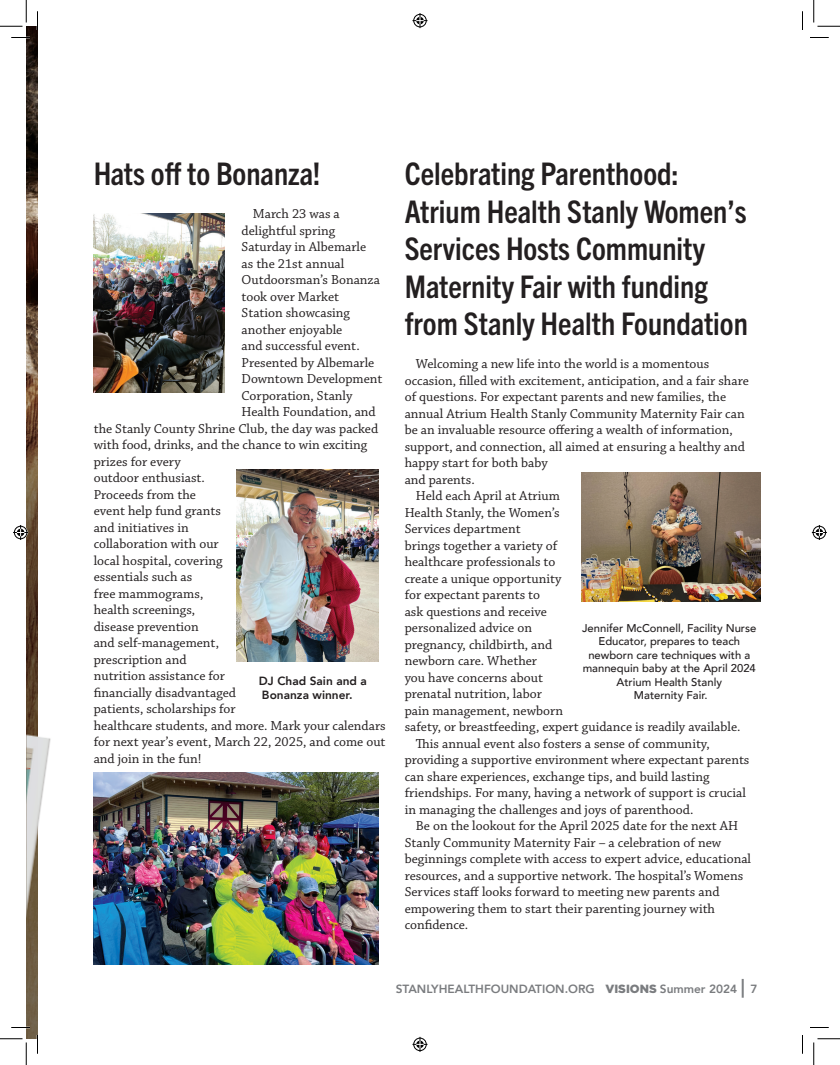
<style>
.page{position:relative;width:840px;height:1065px;background:#fff}
.page>*{position:absolute;margin:0;border:0;box-sizing:border-box;transform-origin:0 0}
.t1{font:700 condensed 31.25px/37.5px "Trade Gothic Next LT Pro";color:#231f20}
.t2{font:13.75px "Chaparral Pro";color:#231f20}
.t3{font:800 11.88px "Avenir";color:#7a7c7f}
.t4{font:800 11.88px/14.2px "Avenir";color:#231f20}
.t5{font:500 11.25px/13.5px "Avenir";color:#231f20;text-align:center}
.s1{font-family:"Gotham";font-weight:900}
.s2{font-size:18.75px}
</style>
<div class="page">
<img style="left:26px;top:26px;width:12px;height:1013px">
<img style="left:94px;top:213px;width:131px;height:180px">
<img style="left:236px;top:470px;width:142px;height:191px">
<img style="left:26px;top:730px;width:25px;height:210px">
<img style="left:581px;top:472px;width:179px;height:130px">
<img style="left:94px;top:773px;width:284px;height:192px">
<svg style="left:11px;top:37px;width:19px;height:1px"></svg>
<svg style="left:810px;top:37px;width:19px;height:1px"></svg>
<svg style="left:11px;top:1027px;width:19px;height:1px"></svg>
<svg style="left:810px;top:1027px;width:19px;height:1px"></svg>
<svg style="left:37px;top:11px;width:1px;height:19px"></svg>
<svg style="left:37px;top:1035px;width:1px;height:19px"></svg>
<svg style="left:802px;top:11px;width:1px;height:19px"></svg>
<svg style="left:802px;top:1035px;width:1px;height:19px"></svg>
<svg style="left:0;top:0;width:27px;height:27px"></svg>
<svg style="left:0;top:1039px;width:27px;height:26px"></svg>
<svg style="left:814px;top:0;width:26px;height:27px"></svg>
<svg style="left:814px;top:1039px;width:26px;height:26px"></svg>
<svg style="left:412px;top:13px;width:16px;height:15px"></svg>
<svg style="left:412px;top:1037px;width:16px;height:15px"></svg>
<svg style="left:13px;top:525px;width:15px;height:15px"></svg>
<svg style="left:812px;top:525px;width:15px;height:15px"></svg>
<h1 class="t1" style="left:94px;top:153px;width:228px">Hats off to Bonanza!</h1>
<p class="t2" style="left:253px;top:206px;width:88px">March 23 was a</p>
<p class="t2" style="left:242px;top:223px;width:95px">delightful spring</p>
<p class="t2" style="left:242px;top:239px;width:126px">Saturday in Albemarle</p>
<p class="t2" style="left:242px;top:256px;width:104px">as the 21st annual</p>
<p class="t2" style="left:242px;top:272px;width:140px">Outdoorsman’s Bonanza</p>
<p class="t2" style="left:242px;top:289px;width:99px">took over Market</p>
<p class="t2" style="left:242px;top:305px;width:110px">Station showcasing</p>
<p class="t2" style="left:242px;top:322px;width:102px">another enjoyable</p>
<p class="t2" style="left:242px;top:338px;width:120px">and successful event.</p>
<p class="t2" style="left:242px;top:355px;width:134px">Presented by Albemarle</p>
<p class="t2" style="left:242px;top:371px;width:142px">Downtown Development</p>
<p class="t2" style="left:242px;top:388px;width:112px">Corporation, Stanly</p>
<p class="t2" style="left:242px;top:404px;width:136px">Health Foundation, and</p>
<p class="t2" style="left:94px;top:421px;width:286px">the Stanly County Shrine Club, the day was packed</p>
<p class="t2" style="left:94px;top:437px;width:275px">with food, drinks, and the chance to win exciting</p>
<p class="t2" style="left:94px;top:454px;width:89px">prizes for every</p>
<p class="t2" style="left:94px;top:470px;width:113px">outdoor enthusiast.</p>
<p class="t2" style="left:94px;top:487px;width:104px">Proceeds from the</p>
<p class="t2" style="left:94px;top:503px;width:129px">event help fund grants</p>
<p class="t2" style="left:94px;top:520px;width:96px">and initiatives in</p>
<p class="t2" style="left:94px;top:536px;width:127px">collaboration with our</p>
<p class="t2" style="left:94px;top:553px;width:130px">local hospital, covering</p>
<p class="t2" style="left:94px;top:569px;width:100px">essentials such as</p>
<p class="t2" style="left:94px;top:586px;width:111px">free mammograms,</p>
<p class="t2" style="left:94px;top:602px;width:103px">health screenings,</p>
<p class="t2" style="left:94px;top:619px;width:107px">disease prevention</p>
<p class="t2" style="left:94px;top:635px;width:127px">and self-management,</p>
<p class="t2" style="left:94px;top:652px;width:94px">prescription and</p>
<p class="t2" style="left:94px;top:668px;width:133px">nutrition assistance for</p>
<p class="t2" style="left:94px;top:685px;width:144px">financially disadvantaged</p>
<p class="t2" style="left:94px;top:701px;width:143px">patients, scholarships for</p>
<p class="t2" style="left:94px;top:718px;width:294px">healthcare students, and more. Mark your calendars</p>
<p class="t2" style="left:94px;top:734px;width:293px">for next year’s event, March 22, 2025, and come out</p>
<p class="t2" style="left:94px;top:751px;width:109px">and join in the fun!</p>
<p class="t4" style="left:259px;top:673px;width:109px">DJ Chad Sain and a<br>Bonanza winner.</p>
<h1 class="t1" style="left:405px;top:153px;width:345px">Celebrating Parenthood:<br>Atrium Health Stanly Women’s<br>Services Hosts Community<br>Maternity Fair with funding from Stanly Health Foundation</h1>
<p class="t2" style="left:416px;top:356px;width:295px">Welcoming a new life into the world is a momentous</p>
<p class="t2" style="left:405px;top:373px;width:346px">occasion, filled with excitement, anticipation, and a fair share</p>
<p class="t2" style="left:405px;top:389px;width:323px">of questions. For expectant parents and new families, the</p>
<p class="t2" style="left:405px;top:406px;width:342px">annual Atrium Health Stanly Community Maternity Fair can</p>
<p class="t2" style="left:405px;top:422px;width:330px">be an invaluable resource offering a wealth of information,</p>
<p class="t2" style="left:405px;top:439px;width:342px">support, and connection, all aimed at ensuring a healthy and</p>
<p class="t2" style="left:405px;top:455px;width:145px">happy start for both baby</p>
<p class="t2" style="left:405px;top:472px;width:72px">and parents.</p>
<p class="t2" style="left:416px;top:488px;width:146px">Held each April at Atrium</p>
<p class="t2" style="left:405px;top:505px;width:156px">Health Stanly, the Women’s</p>
<p class="t2" style="left:405px;top:521px;width:117px">Services department</p>
<p class="t2" style="left:405px;top:538px;width:154px">brings together a variety of</p>
<p class="t2" style="left:405px;top:554px;width:152px">healthcare professionals to</p>
<p class="t2" style="left:405px;top:571px;width:158px">create a unique opportunity</p>
<p class="t2" style="left:405px;top:587px;width:137px">for expectant parents to</p>
<p class="t2" style="left:405px;top:604px;width:144px">ask questions and receive</p>
<p class="t2" style="left:405px;top:620px;width:129px">personalized advice on</p>
<p class="t2" style="left:405px;top:637px;width:149px">pregnancy, childbirth, and</p>
<p class="t2" style="left:405px;top:653px;width:134px">newborn care. Whether</p>
<p class="t2" style="left:405px;top:670px;width:140px">you have concerns about</p>
<p class="t2" style="left:405px;top:686px;width:139px">prenatal nutrition, labor</p>
<p class="t2" style="left:405px;top:703px;width:160px">pain management, newborn</p>
<p class="t2" style="left:405px;top:719px;width:337px">safety, or breastfeeding, expert guidance is readily available.</p>
<p class="t2" style="left:416px;top:736px;width:296px">This annual event also fosters a sense of community,</p>
<p class="t2" style="left:405px;top:752px;width:346px">providing a supportive environment where expectant parents</p>
<p class="t2" style="left:405px;top:769px;width:306px">can share experiences, exchange tips, and build lasting</p>
<p class="t2" style="left:405px;top:785px;width:343px">friendships. For many, having a network of support is crucial</p>
<p class="t2" style="left:405px;top:802px;width:290px">in managing the challenges and joys of parenthood.</p>
<p class="t2" style="left:416px;top:818px;width:324px">Be on the lookout for the April 2025 date for the next AH</p>
<p class="t2" style="left:405px;top:835px;width:318px">Stanly Community Maternity Fair – a celebration of new</p>
<p class="t2" style="left:405px;top:851px;width:348px">beginnings complete with access to expert advice, educational</p>
<p class="t2" style="left:405px;top:868px;width:340px">resources, and a supportive network. The hospital’s Womens</p>
<p class="t2" style="left:405px;top:884px;width:316px">Services staff looks forward to meeting new parents and</p>
<p class="t2" style="left:405px;top:901px;width:312px">empowering them to start their parenting journey with</p>
<p class="t2" style="left:405px;top:917px;width:65px">confidence.</p>
<p class="t5" style="left:582px;top:621px;width:176px">Jennifer McConnell, Facility Nurse<br>Educator, prepares to teach newborn care techniques with a mannequin baby at the April 2024<br>Atrium Health Stanly<br>Maternity Fair.</p>
<p class="t3" style="left:396px;top:980px;width:363px">STANLYHEALTHFOUNDATION.ORG <span class="s1">VISIONS</span> Summer 2024 <span class="s2">|</span> 7</p>
</div>
